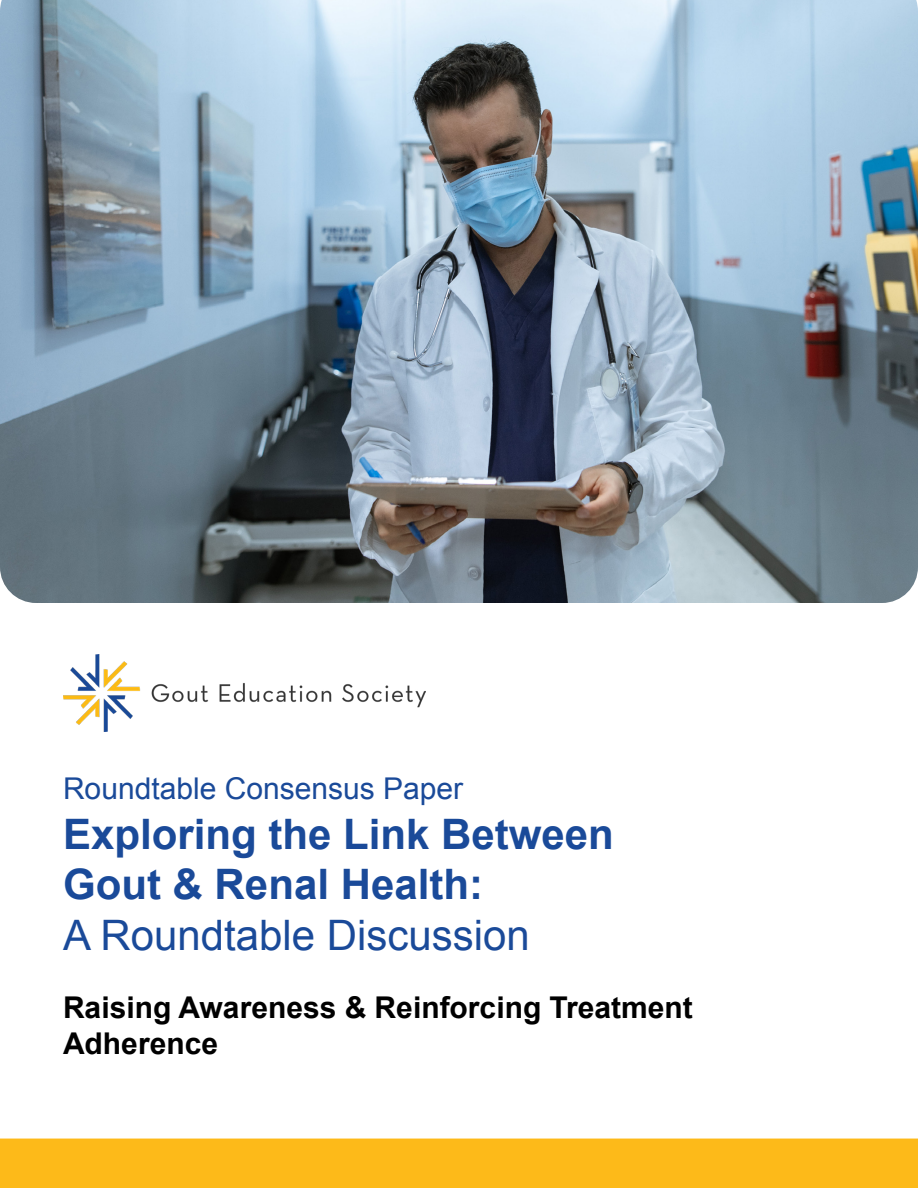
<style>
.page{position:relative;width:918px;height:1188px;background:#fff}
.page>*{position:absolute;margin:0;border:0;box-sizing:border-box;transform-origin:0 0}
.t1{font:700 42px/50.4px "Arial";color:#1a4a99}
.t2{font:42px "Arial";color:#1a4a99}
.t3{font:700 30px/36px "Arial";color:#000}
.t4{font:30px "Arial";color:#1a4a99}
</style>
<div class="page">
<div style="left:0;top:1139px;width:918px;height:49px;background:#fdba19"></div>
<img style="left:63px;top:655px;width:363px;height:77px">
<img style="left:0;top:0;width:918px;height:603px">
<p class="t4" style="left:63px;top:768px;width:402px">Roundtable Consensus Paper</p>
<h1 class="t1" style="left:63px;top:811px;width:552px">Exploring the Link Between<br>Gout &amp; Renal Health:</h1>
<h1 class="t2" style="left:63px;top:908px;width:468px">A Roundtable Discussion</h1>
<p class="t3" style="left:63px;top:991px;width:631px">Raising Awareness &amp; Reinforcing Treatment<br>Adherence</p>
</div>
